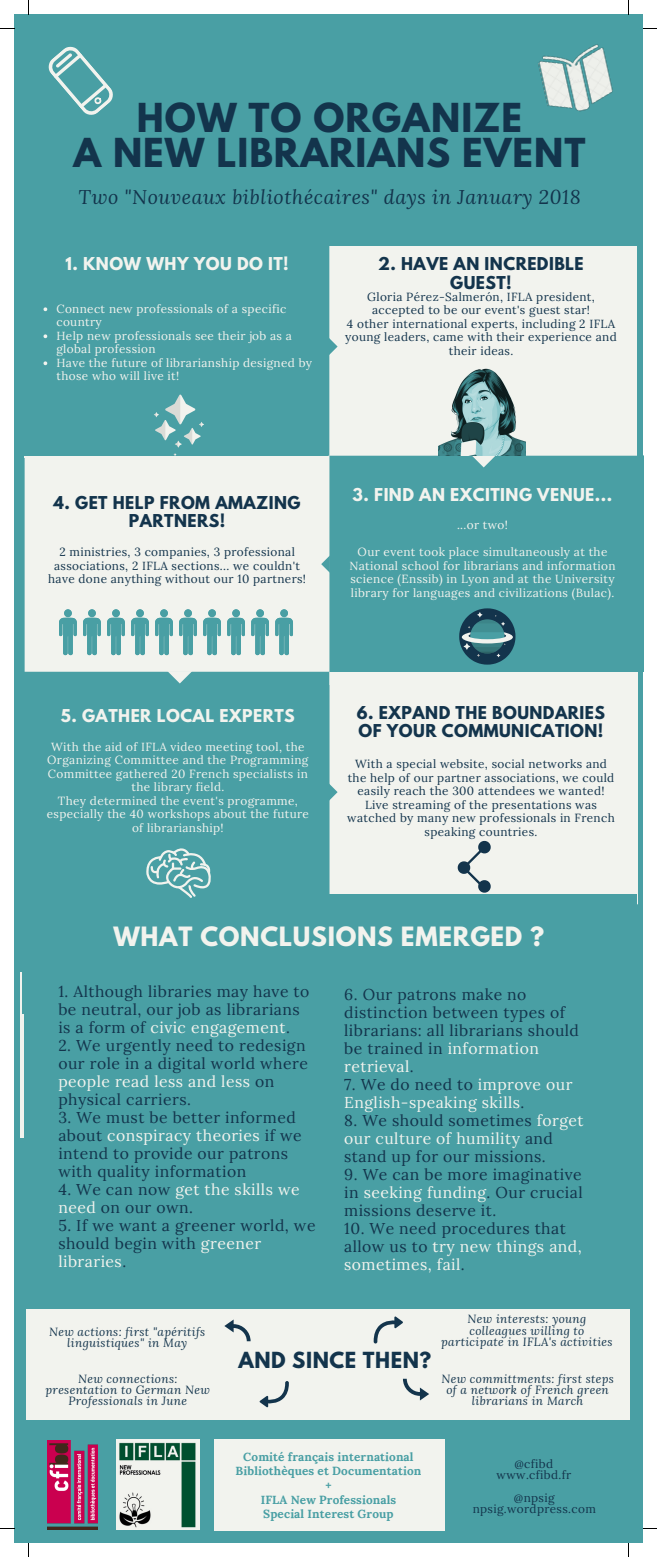
<style>
.page{position:relative;width:657px;height:1557px;background:#fff}
.page>*{position:absolute;margin:0;border:0;box-sizing:border-box;transform-origin:0 0}
.t1{font:700 35.4px/35.2px "League Spartan";letter-spacing:.03em;color:#13344c;text-align:center}
.t2{font:700 23.6px "League Spartan";letter-spacing:.03em;color:#f2f3ee}
.t3{font:italic 19.7px "Lora";letter-spacing:.03em;color:#13344c}
.t4{font:700 19.7px "League Spartan";letter-spacing:.03em;color:#13344c}
.t5{font:15.7px/18px "Lora";letter-spacing:.03em;color:#13344c}
.t6{font:700 15.7px/18.8px "League Spartan";letter-spacing:.03em;color:#13344c;text-align:center}
.t7{font:700 15.7px "League Spartan";letter-spacing:.03em;color:#f2f3ee}
.t8{font:15.7px/18px "Lora";letter-spacing:.03em;color:#f2f3ee}
.t9{font:11.8px/13.5px "Lora";letter-spacing:.03em;color:#f2f3ee;text-align:center}
.t10{font:11.8px/13.5px "Lora";letter-spacing:.03em;color:#13344c;text-align:center}
.t11{font:italic 11.8px/11.2px "Lora";letter-spacing:.03em;color:#13344c;text-align:center}
.t12{font:700 11.8px/14.2px "Lora";letter-spacing:.01em;color:#499fa4;text-align:center}
.s1{color:#f2f3ee}
.s2{color:#13344c}
</style>
<div class="page">
<div style="left:14px;top:14px;width:629px;height:1529px;background:#499fa4"></div>
<div style="left:329px;top:672px;width:308px;height:222px;background:#f2f3ee"></div>
<div style="left:25px;top:457px;width:305px;height:215px;background:#f2f3ee"></div>
<svg style="left:167px;top:671px;width:25px;height:12px"></svg>
<hr style="left:25px;top:456px;width:307px;height:1px;background:#f2f3ee">
<svg style="left:321px;top:555px;width:9px;height:18px"></svg>
<div style="left:328px;top:246px;width:308px;height:210px;background:#f2f3ee"></div>
<svg style="left:471px;top:455px;width:25px;height:12px"></svg>
<svg style="left:329px;top:338px;width:8px;height:17px"></svg>
<div style="left:214px;top:1439px;width:230px;height:92px;background:#f2f3ee"></div>
<svg style="left:44px;top:307px;width:3px;height:4px"></svg>
<svg style="left:44px;top:334px;width:3px;height:4px"></svg>
<svg style="left:44px;top:361px;width:3px;height:4px"></svg>
<svg style="left:329px;top:783px;width:8px;height:18px"></svg>
<img style="left:538px;top:44px;width:75px;height:68px">
<svg style="left:48px;top:46px;width:65px;height:69px"></svg>
<img style="left:438px;top:368px;width:87px;height:87px">
<img style="left:47px;top:1440px;width:51px;height:89px">
<img style="left:116px;top:1439px;width:84px;height:90px">
<div style="left:26px;top:1309px;width:603px;height:110px;background:#f2f3ee"></div>
<svg style="left:146px;top:848px;width:65px;height:50px"></svg>
<svg style="left:458px;top:841px;width:32px;height:51px;background:#b6bfc2"></svg>
<svg style="left:154px;top:394px;width:50px;height:53px"></svg>
<svg style="left:459px;top:608px;width:56px;height:56px"></svg>
<svg style="left:59px;top:609px;width:18px;height:46px"></svg>
<div style="left:64px;top:609px;width:8px;height:8px;background:#499fa4;border-radius:50%"></div>
<svg style="left:83px;top:609px;width:18px;height:46px"></svg>
<div style="left:88px;top:609px;width:8px;height:8px;background:#499fa4;border-radius:50%"></div>
<svg style="left:107px;top:609px;width:18px;height:46px"></svg>
<div style="left:112px;top:609px;width:8px;height:8px;background:#499fa4;border-radius:50%"></div>
<svg style="left:131px;top:609px;width:18px;height:46px"></svg>
<div style="left:136px;top:609px;width:8px;height:8px;background:#499fa4;border-radius:50%"></div>
<svg style="left:155px;top:609px;width:18px;height:46px"></svg>
<div style="left:160px;top:609px;width:8px;height:8px;background:#499fa4;border-radius:50%"></div>
<svg style="left:179px;top:609px;width:18px;height:46px"></svg>
<div style="left:184px;top:609px;width:8px;height:8px;background:#499fa4;border-radius:50%"></div>
<svg style="left:203px;top:609px;width:18px;height:46px"></svg>
<div style="left:208px;top:609px;width:8px;height:8px;background:#499fa4;border-radius:50%"></div>
<svg style="left:227px;top:609px;width:18px;height:46px"></svg>
<div style="left:232px;top:609px;width:8px;height:8px;background:#499fa4;border-radius:50%"></div>
<svg style="left:251px;top:609px;width:18px;height:46px"></svg>
<div style="left:256px;top:609px;width:8px;height:8px;background:#499fa4;border-radius:50%"></div>
<svg style="left:275px;top:609px;width:18px;height:46px"></svg>
<div style="left:280px;top:609px;width:8px;height:8px;background:#499fa4;border-radius:50%"></div>
<svg style="left:403px;top:1378px;width:26px;height:22px"></svg>
<svg style="left:224px;top:1319px;width:26px;height:22px"></svg>
<svg style="left:260px;top:1381px;width:29px;height:26px"></svg>
<svg style="left:374px;top:1316px;width:29px;height:27px"></svg>
<svg style="left:28px;top:0;width:1px;height:14px"></svg>
<svg style="left:0;top:28px;width:14px;height:1px"></svg>
<svg style="left:628px;top:0;width:1px;height:14px"></svg>
<svg style="left:643px;top:28px;width:14px;height:1px"></svg>
<svg style="left:628px;top:1543px;width:1px;height:14px"></svg>
<svg style="left:643px;top:1528px;width:14px;height:1px"></svg>
<svg style="left:28px;top:1543px;width:1px;height:14px"></svg>
<svg style="left:0;top:1528px;width:14px;height:1px"></svg>
<h1 class="t1" style="left:73px;top:105px;width:513px">HOW TO ORGANIZE<br>A NEW LIBRARIANS EVENT</h1>
<p class="t3" style="left:79px;top:184px;width:503px">Two "Nouveaux bibliothécaires" days in January 2018</p>
<p class="t7" style="left:65px;top:256px;width:225px">1. KNOW WHY YOU DO IT!</p>
<p class="t9" style="left:56px;top:302px;width:257px;text-align:left">Connect new professionals of a specific country<br>Help new professionals see their job as a global profession<br>Have the future of librarianship designed by those who will live it!</p>
<p class="t6" style="left:378px;top:256px;width:207px">2. HAVE AN INCREDIBLE<br>GUEST!</p>
<p class="t10" style="left:345px;top:290px;width:273px">Gloria Pérez-Salmerón, IFLA president, accepted to be our event's guest star!<br>4 other international experts, including 2 IFLA young leaders, came with their experience and their ideas.</p>
<p class="t6" style="left:53px;top:495px;width:249px">4. GET HELP FROM AMAZING<br>PARTNERS!</p>
<p class="t10" style="left:48px;top:545px;width:259px">2 ministries, 3 companies, 3 professional associations, 2 IFLA sections... we couldn't have done anything without our 10 partners!</p>
<p class="t7" style="left:352px;top:487px;width:261px">3. FIND AN EXCITING VENUE...</p>
<p class="t9" style="left:457px;top:518px;width:52px">...or two!</p>
<p class="t9" style="left:349px;top:545px;width:268px">Our event took place simultaneously at the National school for librarians and information science (Enssib) in Lyon and at the University library for languages and civilizations (Bulac).</p>
<p class="t7" style="left:61px;top:708px;width:235px">5. GATHER LOCAL EXPERTS</p>
<p class="t9" style="left:47px;top:740px;width:264px">With the aid of IFLA video meeting tool, the Organizing Committee and the Programming Committee gathered 20 French specialists in the library field.<br>They determined the event's programme, especially the 40 workshops about the future of librarianship!</p>
<p class="t6" style="left:357px;top:705px;width:249px;text-align:left">6. EXPAND THE BOUNDARIES<br>OF YOUR COMMUNICATION!</p>
<p class="t10" style="left:347px;top:757px;width:269px">With a special website, social networks and the help of our partner associations, we could easily reach the 300 attendees we wanted!<br>Live streaming of the presentations was watched by many new professionals in French speaking countries.</p>
<h2 class="t2" style="left:113px;top:925px;width:432px">WHAT CONCLUSIONS EMERGED ?</h2>
<p class="t5" style="left:58px;top:982px;width:252px">1. Although libraries may have to be neutral, our job as librarians is a form of <span class="s1">civic engagement</span>.</p>
<p class="t5" style="left:58px;top:1036px;width:251px">2. We urgently need to redesign our role in a digital world where <span class="s1">people read less and less</span> on physical carriers.</p>
<p class="t5" style="left:58px;top:1108px;width:245px">3. We must be better informed about <span class="s1">conspiracy theories</span> if we intend to provide our patrons with quality information</p>
<p class="t5" style="left:58px;top:1180px;width:243px">4. We can now <span class="s1">get the skills we need</span> on our own.</p>
<p class="t5" style="left:58px;top:1216px;width:259px">5. If we want a greener world, we should begin with <span class="s1">greener libraries</span>.</p>
<p class="t5" style="left:344px;top:985px;width:236px">6. Our patrons make no distinction between types of librarians: all librarians should be trained in <span class="s1">information retrieval</span>.</p>
<p class="t8" style="left:344px;top:1075px;width:230px"><span class="s2">7. We do need to</span> improve our<br>English-speaking skills<span class="s2">.</span></p>
<p class="t5" style="left:344px;top:1111px;width:241px">8. We should sometimes <span class="s1">forget our culture of humility</span> and stand up for our missions.</p>
<p class="t5" style="left:344px;top:1165px;width:240px;text-align:justify">9. We can be more imaginative in <span class="s1">seeking funding</span>. Our crucial missions deserve it.</p>
<p class="t5" style="left:344px;top:1219px;width:239px">10. We need procedures that allow us to <span class="s1">try new things and, sometimes, fail</span>.</p>
<p class="t11" style="left:49px;top:1326px;width:158px">New actions: first "apéritifs linguistiques" in May</p>
<p class="t11" style="left:46px;top:1372px;width:166px">New connections: presentation to German New<br>Professionals in June</p>
<p class="t4" style="left:238px;top:1350px;width:194px">AND SINCE THEN?</p>
<p class="t11" style="left:441px;top:1313px;width:173px">New interests: young colleagues willing to participate in IFLA's activities</p>
<p class="t11" style="left:441px;top:1372px;width:174px">New committments: first steps of a network of French green librarians in March</p>
<p class="t12" style="left:236px;top:1449px;width:187px">Comité français international<br>Bibliothèques et Documentation +<br>IFLA New Professionals<br>Special Interest Group</p>
<p class="t10" style="left:496px;top:1458px;width:76px;line-height:11.2px">@cfibd www.cfibd.fr</p>
<p class="t10" style="left:472px;top:1492px;width:125px;line-height:11.2px">@npsig npsig.wordpress.com</p>
</div>
